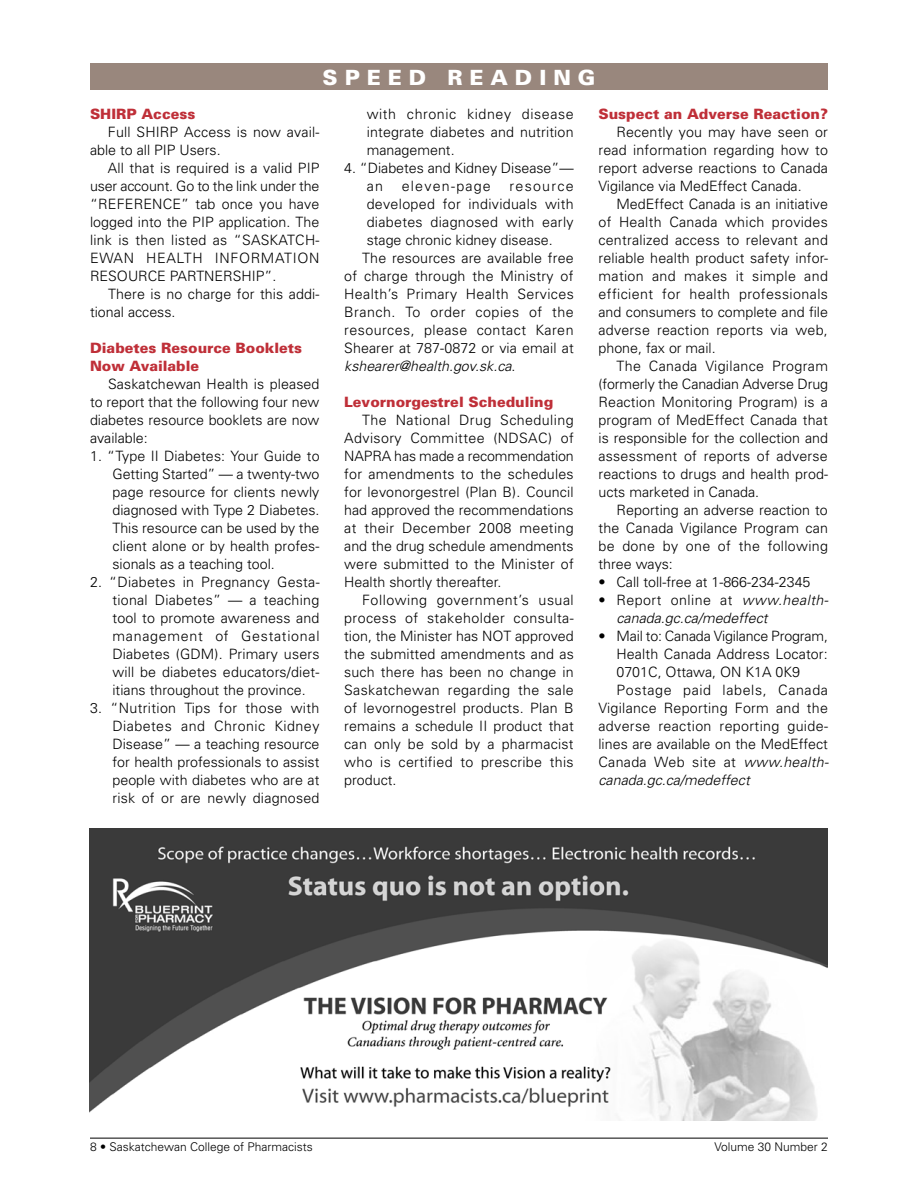
<style>
.page{position:relative;width:918px;height:1188px;background:#fff}
.page>*{position:absolute;margin:0;border:0;box-sizing:border-box;transform-origin:0 0}
.t1{font:900 21px "Univers";color:#fff}
.t2{font:300 14.25px/18px "Univers";letter-spacing:.01em;color:#000;text-align:justify}
.t3{font:900 14.25px/18px "Univers";color:#bf2f38}
.t4{font:italic 300 14.25px/18px "Univers";color:#000}
.t5{font:300 14.25px "Univers";letter-spacing:-.01em;color:#000}
.t6{font:300 14.25px "Univers";letter-spacing:.03em;color:#000}
.t7{font:300 14.25px "Univers";letter-spacing:.035em;color:#000}
.t8{font:300 14.25px "Univers";letter-spacing:.045em;color:#000}
.t9{font:300 14.25px "Univers";letter-spacing:.085em;color:#000}
.t10{font:300 12px "Univers";color:#000}
.s1{font-style:normal}
.s2{font-style:italic}
</style>
<div class="page">
<hr style="left:90px;top:1138px;width:738px;height:1px;background:#000">
<div style="left:90px;top:63px;width:738px;height:27px;background:#99877d"></div>
<img style="left:90px;top:828px;width:738px;height:292px">
<h1 class="t1" style="left:323px;top:64px;width:274px">S P E E D R E A D I N G</h1>
<p class="t3" style="left:90px;top:105px;width:107px">SHIRP Access</p>
<p class="t2" style="left:90px;top:123px;width:231px;text-indent:18px">Full SHIRP Access is now avail&shy;able to all PIP Users.</p>
<p class="t2" style="left:90px;top:159px;width:231px;text-indent:18px">All that is required is a valid PIP user account. Go to the link under the “REFERENCE” tab once you have logged into the PIP application. The link is then listed as “SASKATCH-EWAN HEALTH INFORMATION RESOURCE PARTNERSHIP”.</p>
<p class="t2" style="left:90px;top:285px;width:231px;text-indent:18px">There is no charge for this addi&shy;tional access.</p>
<p class="t3" style="left:90px;top:339px;width:214px">Diabetes Resource Booklets<br>Now Available</p>
<p class="t2" style="left:90px;top:375px;width:231px;text-indent:18px">Saskatchewan Health is pleased to report that the following four new diabetes resource booklets are now available:</p>
<p class="t2" style="left:113px;top:447px;width:209px;text-indent:-22px">1. “Type II Diabetes: Your Guide to Getting Started” — a twenty-two page resource for clients newly diagnosed with Type 2 Diabetes.<br>This resource can be used by the client alone or by health profes&shy;sionals as a teaching tool.</p>
<p class="t2" style="left:113px;top:573px;width:209px;text-indent:-23px">2. “Diabetes in Pregnancy Gesta&shy;tional Diabetes” — a teaching tool to promote awareness and management of Gestational Diabetes (GDM). Primary users will be diabetes educators/diet&shy;itians throughout the province.</p>
<p class="t2" style="left:113px;top:699px;width:209px;text-indent:-23px">3. “Nutrition Tips for those with Diabetes and Chronic Kidney Disease” — a teaching resource for health professionals to assist people with diabetes who are at risk of or are newly diagnosed</p>
<p class="t2" style="left:367px;top:105px;width:208px">with chronic kidney disease integrate diabetes and nutrition management.</p>
<p class="t2" style="left:367px;top:159px;width:208px;text-indent:-23px">4. “Diabetes and Kidney Disease”— an</p>
<p class="t9" style="left:402px;top:178px;width:91px">eleven-page</p>
<p class="t9" style="left:510px;top:178px;width:66px">resource</p>
<p class="t2" style="left:367px;top:195px;width:208px">developed for individuals with</p>
<p class="t2" style="left:367px;top:213px;width:208px">diabetes diagnosed with early</p>
<p class="t2" style="left:367px;top:231px;width:188px">stage chronic kidney disease.</p>
<p class="t2" style="left:362px;top:249px;width:213px">The resources are available free</p>
<p class="t2" style="left:344px;top:267px;width:231px">of charge through the Ministry of</p>
<p class="t2" style="left:344px;top:285px;width:231px">Health’s Primary Health Services</p>
<p class="t7" style="left:344px;top:304px;width:231px">Branch. To order copies of the</p>
<p class="t6" style="left:344px;top:322px;width:231px">resources, please contact Karen</p>
<p class="t2" style="left:344px;top:339px;width:231px">Shearer at 787-0872 or via email at</p>
<p class="t4" style="left:344px;top:357px;width:173px">kshearer@health.gov.sk.ca<span class="s1">.</span></p>
<p class="t3" style="left:344px;top:393px;width:210px">Levornorgestrel Scheduling</p>
<p class="t2" style="left:344px;top:411px;width:231px;text-indent:18px">The National Drug Scheduling Advisory Committee (NDSAC) of NAPRA has made a recommendation for amendments to the schedules for levonorgestrel (Plan B). Council had approved the recommendations at their December 2008 meeting and the drug schedule amendments were submitted to the Minister of Health shortly thereafter.</p>
<p class="t2" style="left:344px;top:591px;width:231px;text-indent:18px">Following government’s usual process of stakeholder consulta&shy;tion, the Minister has NOT approved the submitted amendments and as such there has been no change in Saskatchewan regarding the sale of levornogestrel products. Plan B remains a schedule II product that can only be sold by a pharmacist who is certified to prescribe this product.</p>
<p class="t3" style="left:599px;top:105px;width:231px">Suspect an Adverse Reaction?</p>
<p class="t2" style="left:599px;top:123px;width:231px;text-indent:18px">Recently you may have seen or read information regarding how to report adverse reactions to Canada Vigilance via MedEffect Canada.</p>
<p class="t2" style="left:599px;top:195px;width:231px;text-indent:18px">MedEffect Canada is an initiative of Health Canada which provides centralized access to relevant and reliable health product safety infor&shy;mation and makes it simple and efficient for health professionals and consumers to complete and file adverse reaction reports via web, phone, fax or mail.</p>
<p class="t2" style="left:599px;top:357px;width:231px;text-indent:18px">The Canada Vigilance Program (formerly the Canadian Adverse Drug Reaction Monitoring Program) is a program of MedEffect Canada that is responsible for the collection and assessment of reports of adverse reactions to drugs and health prod&shy;ucts marketed in Canada.</p>
<p class="t2" style="left:598px;top:501px;width:231px;text-indent:18px">Reporting an adverse reaction to the Canada Vigilance Program can be done by one of the following three ways:</p>
<p class="t2" style="left:598px;top:573px;width:214px">• Call toll-free at 1-866-234-2345</p>
<p class="t4" style="left:616px;top:591px;width:214px;text-indent:-18px"><span class="s1">• Report online at</span> www.health&shy;canada.gc.ca/medeffect</p>
<p class="t5" style="left:598px;top:627px;width:231px">• Mail to: Canada Vigilance Program,</p>
<p class="t2" style="left:616px;top:644px;width:213px">Health Canada Address Locator:</p>
<p class="t2" style="left:616px;top:662px;width:185px">0701C, Ottawa, ON K1A 0K9</p>
<p class="t8" style="left:616px;top:681px;width:213px">Postage paid labels, Canada</p>
<p class="t2" style="left:598px;top:698px;width:231px">Vigilance Reporting Form and the</p>
<p class="t2" style="left:598px;top:716px;width:231px">adverse reaction reporting guide-</p>
<p class="t2" style="left:598px;top:734px;width:231px">lines are available on the MedEffect</p>
<p class="t2" style="left:598px;top:752px;width:232px">Canada Web site at <span class="s2">www.health-</span></p>
<p class="t4" style="left:598px;top:770px;width:153px">canada.gc.ca/medeffect</p>
<p class="t10" style="left:90px;top:1140px;width:224px">8 • Saskatchewan College of Pharmacists</p>
<p class="t10" style="left:715px;top:1140px;width:115px">Volume 30 Number 2</p>
</div>
